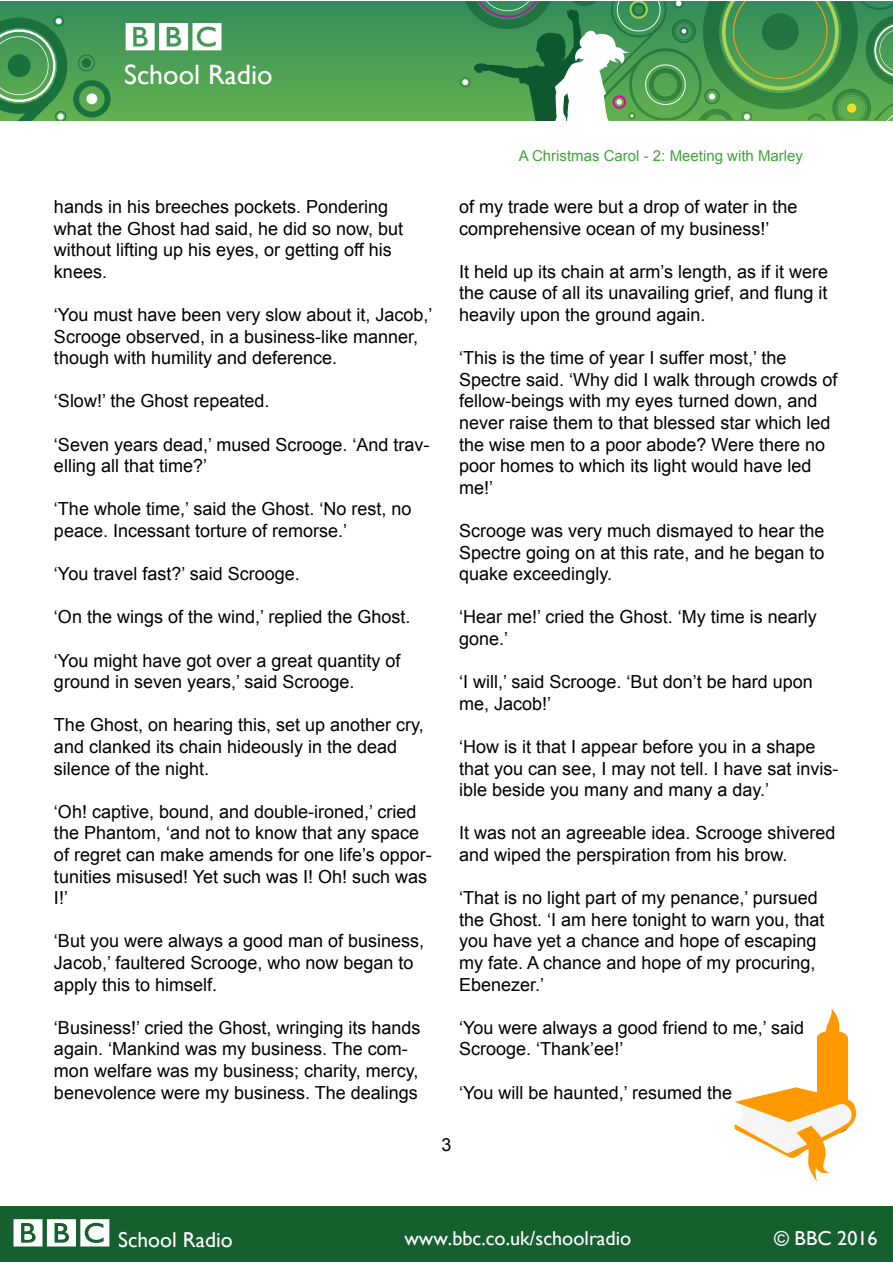
<style>
.page{position:relative;width:893px;height:1263px;background:#fff}
.page>*{position:absolute;margin:0;border:0;box-sizing:border-box;transform-origin:0 0}
.t1{font:27.9px "Gill Sans";color:#fff}
.t2{font:21.6px "Gill Sans";color:#fff}
.t3{font:20.1px "Gill Sans";color:#fff}
.t4{font:18px/21.6px "Arial";color:#000}
.t5{font:15px "Arial";color:#3fa535}
</style>
<div class="page">
<div style="left:817px;top:1038px;width:31px;height:89px;background:#f90"></div>
<div style="left:817px;top:1031px;width:31px;height:14px;background:#f90;border-radius:50%"></div>
<svg style="left:819px;top:1008px;width:24px;height:26px"></svg>
<svg style="left:734px;top:1087px;width:123px;height:95px"></svg>
<div style="left:0;top:1206px;width:893px;height:56px;background:#165f2f"></div>
<svg style="left:14px;top:1219px;width:95px;height:27px"></svg>
<div style="left:0;top:1px;width:893px;height:119px;background:linear-gradient(to bottom,#338c5b,#63b050)"></div>
<svg style="left:460px;top:1px;width:433px;height:120px"></svg>
<svg style="left:0;top:13px;width:111px;height:107px"></svg>
<svg style="left:126px;top:23px;width:95px;height:27px"></svg>
<h1 class="t1" style="left:124px;top:58px;width:150px">School Radio</h1>
<p class="t5" style="left:519px;top:146px;width:286px">A Christmas Carol - 2: Meeting with Marley</p>
<p class="t4" style="left:54px;top:196px;width:351px">hands in his breeches pockets. Pondering what the Ghost had said, he did so now, but without lifting up his eyes, or getting off his knees.</p>
<p class="t4" style="left:54px;top:304px;width:380px">‘You must have been very slow about it, Jacob,’<br>Scrooge observed, in a business-like manner, though with humility and deference.</p>
<p class="t4" style="left:54px;top:390px;width:217px">‘Slow!’ the Ghost repeated.</p>
<p class="t4" style="left:54px;top:434px;width:377px">‘Seven years dead,’ mused Scrooge. ‘And trav&shy;elling all that time?’</p>
<p class="t4" style="left:54px;top:498px;width:359px">‘The whole time,’ said the Ghost. ‘No rest, no peace. Incessant torture of remorse.’</p>
<p class="t4" style="left:54px;top:563px;width:247px">‘You travel fast?’ said Scrooge.</p>
<p class="t4" style="left:54px;top:606px;width:358px">‘On the wings of the wind,’ replied the Ghost.</p>
<p class="t4" style="left:54px;top:650px;width:348px">‘You might have got over a great quantity of ground in seven years,’ said Scrooge.</p>
<p class="t4" style="left:54px;top:714px;width:371px">The Ghost, on hearing this, set up another cry, and clanked its chain hideously in the dead silence of the night.</p>
<p class="t4" style="left:54px;top:801px;width:379px">‘Oh! captive, bound, and double-ironed,’ cried the Phantom, ‘and not to know that any space of regret can make amends for one life’s oppor&shy;tunities misused! Yet such was I! Oh! such was I!’</p>
<p class="t4" style="left:54px;top:930px;width:372px">‘But you were always a good man of business,<br>Jacob,’ faultered Scrooge, who now began to apply this to himself.</p>
<p class="t4" style="left:54px;top:1017px;width:368px">‘Business!’ cried the Ghost, wringing its hands again. ‘Mankind was my business. The com&shy;mon welfare was my business; charity, mercy, benevolence were my business. The dealings</p>
<p class="t4" style="left:459px;top:196px;width:340px">of my trade were but a drop of water in the comprehensive ocean of my business!’</p>
<p class="t4" style="left:459px;top:261px;width:370px;text-align:justify">It held up its chain at arm’s length, as if it were the cause of all its unavailing grief, and flung it heavily upon the ground again.</p>
<p class="t4" style="left:459px;top:347px;width:380px">‘This is the time of year I suffer most,’ the Spectre said. ‘Why did I walk through crowds of fellow-beings with my eyes turned down, and never raise them to that blessed star which led the wise men to a poor abode? Were there no poor homes to which its light would have led me!’</p>
<p class="t4" style="left:459px;top:520px;width:367px;text-align:justify">Scrooge was very much dismayed to hear the Spectre going on at this rate, and he began to quake exceedingly.</p>
<p class="t4" style="left:459px;top:606px;width:359px">‘Hear me!’ cried the Ghost. ‘My time is nearly gone.’</p>
<p class="t4" style="left:459px;top:671px;width:355px">‘I will,’ said Scrooge. ‘But don’t be hard upon me, Jacob!’</p>
<p class="t4" style="left:459px;top:736px;width:381px">‘How is it that I appear before you in a shape that you can see, I may not tell. I have sat invis&shy;ible beside you many and many a day.’</p>
<p class="t4" style="left:459px;top:822px;width:378px">It was not an agreeable idea. Scrooge shivered and wiped the perspiration from his brow.</p>
<p class="t4" style="left:459px;top:887px;width:367px">‘That is no light part of my penance,’ pursued the Ghost. ‘I am here tonight to warn you, that you have yet a chance and hope of escaping my fate. A chance and hope of my procuring, Ebenezer.’</p>
<p class="t4" style="left:459px;top:1017px;width:346px">‘You were always a good friend to me,’ said<br>Scrooge. ‘Thank’ee!’</p>
<p class="t4" style="left:459px;top:1082px;width:274px">‘You will be haunted,’ resumed the</p>
<p class="t4" style="left:441px;top:1134px;width:12px">3</p>
<p class="t2" style="left:118px;top:1226px;width:116px">School Radio</p>
<p class="t3" style="left:404px;top:1227px;width:229px">www.bbc.co.uk/schoolradio</p>
<p class="t3" style="left:774px;top:1227px;width:105px">© BBC 2016</p>
</div>
